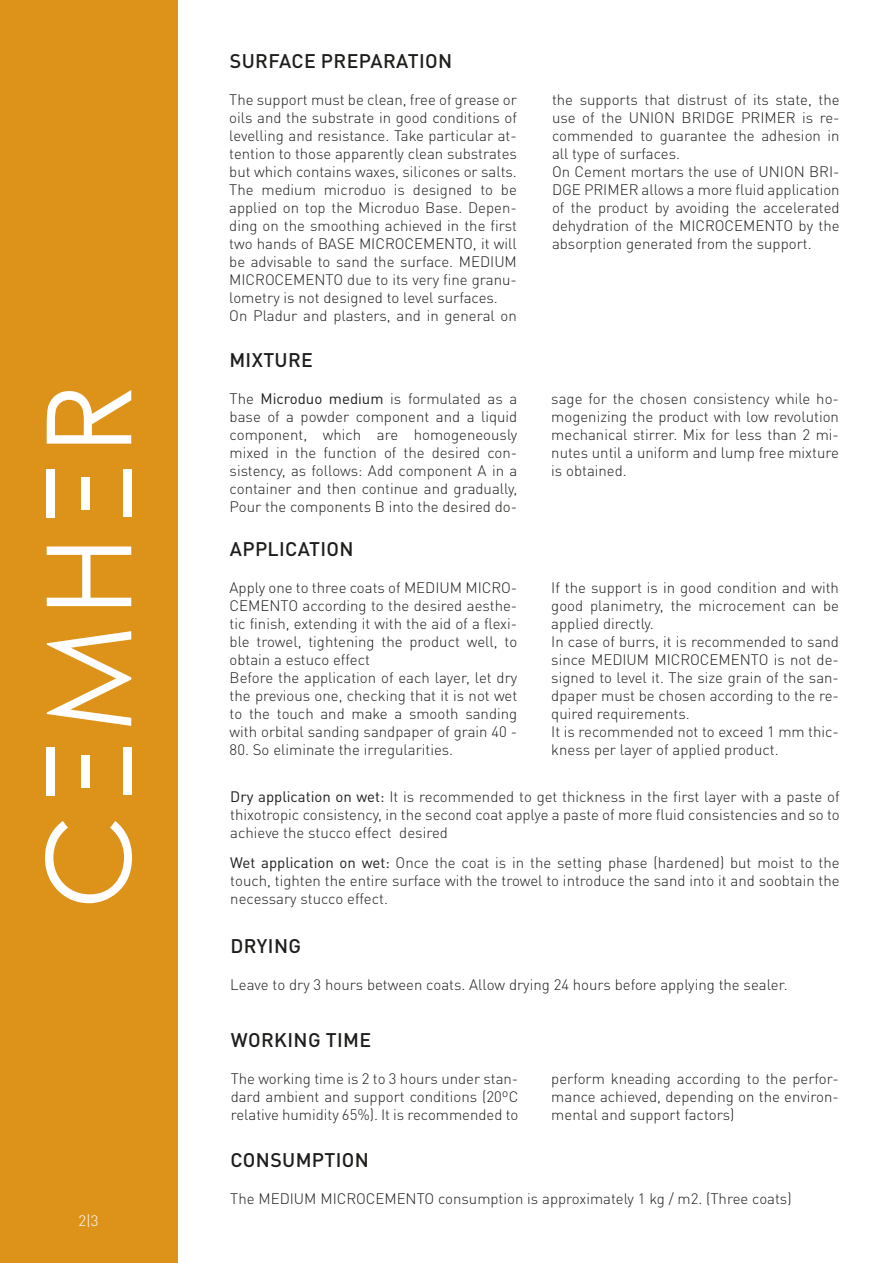
<style>
.page{position:relative;width:893px;height:1263px;background:#fff}
.page>*{position:absolute;margin:0;border:0;box-sizing:border-box;transform-origin:0 0}
.t1{font:500 19.5px "DIN Pro";letter-spacing:.02em;color:#1d1d1b}
.t2{font:300 15px/18px "DIN Pro";color:#1d1d1b;text-align:justify}
.t3{font:300 15px "DIN Pro";color:#fff}
.s1{font-weight:400}
</style>
<div class="page">
<div style="left:0;top:0;width:177px;height:1263px;background:#dd931a"></div>
<div style="left:123px;top:747px;width:8px;height:48px;background:#fff"></div>
<svg style="left:45px;top:821px;width:87px;height:82px"></svg>
<svg style="left:47px;top:631px;width:84px;height:95px"></svg>
<svg style="left:47px;top:546px;width:84px;height:60px"></svg>
<svg style="left:47px;top:390px;width:84px;height:54px"></svg>
<div style="left:47px;top:748px;width:8px;height:48px;background:#fff"></div>
<div style="left:81px;top:756px;width:9px;height:32px;background:#fff"></div>
<div style="left:81px;top:477px;width:9px;height:33px;background:#fff"></div>
<div style="left:47px;top:469px;width:8px;height:48px;background:#fff"></div>
<div style="left:123px;top:469px;width:8px;height:48px;background:#fff"></div>
<p class="t3" style="left:78px;top:1209px;width:22px">2|3</p>
<p class="t1" style="left:230px;top:45px;width:224px">SURFACE PREPARATION</p>
<p class="t2" style="left:229px;top:89px;width:289px">The support must be clean, free of grease or oils and the substrate in good conditions of levelling and resistance. Take particular at&shy;tention to those apparently clean substrates but which contains waxes, silicones or salts.</p>
<p class="t2" style="left:229px;top:179px;width:289px">The medium microduo is designed to be applied on top the Microduo Base. Depen&shy;ding on the smoothing achieved in the first two hands of BASE MICROCEMENTO, it will be advisable to sand the surface. MEDIUM MICROCEMENTO due to its very fine granu&shy;lometry is not designed to level surfaces.</p>
<p class="t2" style="left:229px;top:305px;width:289px">On Pladur and plasters, and in general on</p>
<p class="t1" style="left:229px;top:344px;width:85px">MIXTURE</p>
<p class="t2" style="left:230px;top:388px;width:289px">The <span class="s1">Microduo medium</span> is formulated as a base of a powder component and a liquid component, which are homogeneously mixed in the function of the desired con&shy;sistency, as follows: Add component A in a container and then continue and gradually, Pour the components B into the desired do-</p>
<p class="t1" style="left:230px;top:533px;width:125px">APPLICATION</p>
<p class="t2" style="left:230px;top:577px;width:289px">Apply one to three coats of MEDIUM MICRO-CEMENTO according to the desired aesthe&shy;tic finish, extending it with the aid of a flexi&shy;ble trowel, tightening the product well, to obtain a estuco effect</p>
<p class="t2" style="left:230px;top:667px;width:289px">Before the application of each layer, let dry the previous one, checking that it is not wet to the touch and make a smooth sanding with orbital sanding sandpaper of grain 40 -</p>
<p class="t2" style="left:230px;top:739px;width:225px">80. So eliminate the irregularities.</p>
<p class="t2" style="left:552px;top:89px;width:289px">the supports that distrust of its state, the use of the UNION BRIDGE PRIMER is re&shy;commended to guarantee the adhesion in all type of surfaces.</p>
<p class="t2" style="left:552px;top:161px;width:289px">On Cement mortars the use of UNION BRI-DGE PRIMER allows a more fluid application of the product by avoiding the accelerated dehydration of the MICROCEMENTO by the absorption generated from the support.</p>
<p class="t2" style="left:551px;top:388px;width:289px">sage for the chosen consistency while ho&shy;mogenizing the product with low revolution mechanical stirrer. Mix for less than 2 mi&shy;nutes until a uniform and lump free mixture is obtained.</p>
<p class="t2" style="left:551px;top:577px;width:289px">If the support is in good condition and with good planimetry, the microcement can be applied directly.</p>
<p class="t2" style="left:551px;top:631px;width:289px">In case of burrs, it is recommended to sand since MEDIUM MICROCEMENTO is not de&shy;signed to level it. The size grain of the san&shy;dpaper must be chosen according to the re&shy;quired requirements.</p>
<p class="t2" style="left:551px;top:721px;width:289px">It is recommended not to exceed 1 mm thic&shy;kness per layer of applied product.</p>
<p class="t2" style="left:230px;top:786px;width:611px"><span class="s1">Dry application on wet:</span> It is recommended to get thickness in the first layer with a paste of thixotropic consistency, in the second coat applye a paste of more fluid consistencies and so to achieve the stucco effect desired</p>
<p class="t2" style="left:230px;top:852px;width:611px"><span class="s1">Wet application on wet:</span> Once the coat is in the setting phase (hardened) but moist to the touch, tighten the entire surface with the trowel to introduce the sand into it and soobtain the necessary stucco effect.</p>
<p class="t1" style="left:230px;top:930px;width:72px">DRYING</p>
<p class="t2" style="left:230px;top:974px;width:559px">Leave to dry 3 hours between coats. Allow drying 24 hours before applying the sealer.</p>
<p class="t1" style="left:231px;top:1024px;width:142px">WORKING TIME</p>
<p class="t2" style="left:231px;top:1068px;width:289px">The working time is 2 to 3 hours under stan&shy;dard ambient and support conditions (20ºC relative humidity 65%). It is recommended to</p>
<p class="t1" style="left:230px;top:1144px;width:140px">CONSUMPTION</p>
<p class="t2" style="left:551px;top:1068px;width:289px">perform kneading according to the perfor&shy;mance achieved, depending on the environ&shy;mental and support factors)</p>
<p class="t2" style="left:230px;top:1188px;width:563px">The MEDIUM MICROCEMENTO consumption is approximately 1 kg / m2. (Three coats)</p>
</div>
